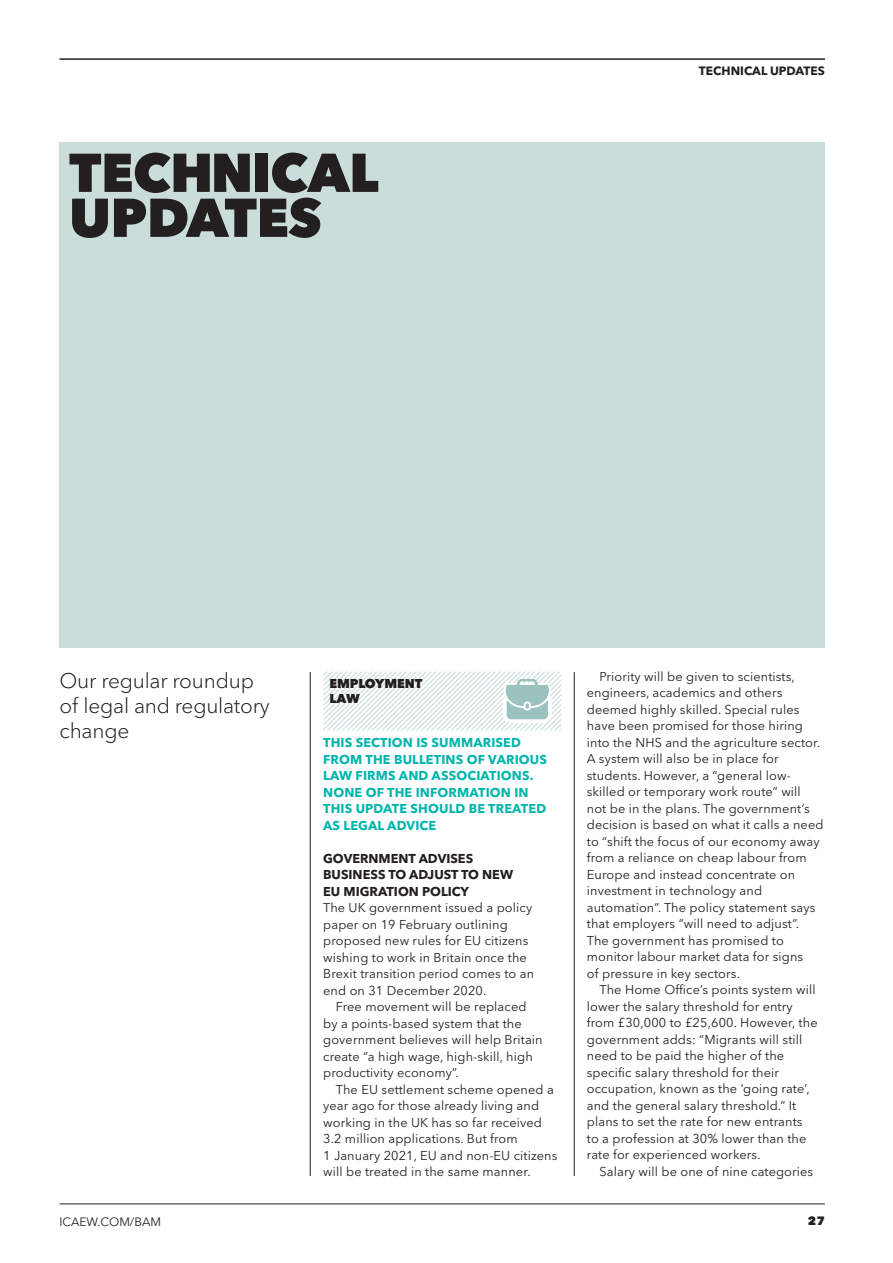
<style>
.page{position:relative;width:893px;height:1263px;background:#fff}
.page>*{position:absolute;margin:0;border:0;box-sizing:border-box;transform-origin:0 0}
.t1{font:800 54px/45px "Avenir Next LT Pro";letter-spacing:-.01em;color:#231f20}
.t2{font:300 21px/24.8px "Avenir Next LT Pro";letter-spacing:-.01em;color:#231f20}
.t3{font:12.75px/16.5px "Avenir Next LT Pro";letter-spacing:.01em;color:#231f20}
.t4{font:700 12.75px/16.5px "Avenir Next LT Pro";letter-spacing:.01em;color:#00b5ad}
.t5{font:700 12.75px/16.5px "Avenir Next LT Pro";color:#231f20}
.t6{font:800 12.75px/15px "Avenir Next LT Pro";letter-spacing:-.01em;color:#231f20}
.t7{font:700 12px "Avenir Next LT Pro";color:#231f20}
.t8{font:12px "Avenir Next LT Pro";color:#231f20}
.t9{font:800 12px "Avenir Next LT Pro";color:#231f20}
</style>
<div class="page">
<hr style="left:60px;top:58px;width:765px;height:2px;background:#231f20">
<hr style="left:60px;top:1203px;width:765px;height:1px;background:#231f20">
<div style="left:60px;top:142px;width:765px;height:506px;background:#cadddb"></div>
<hr style="left:574px;top:672px;width:1px;height:504px;background:#231f20">
<hr style="left:310px;top:672px;width:1px;height:504px;background:#231f20">
<svg style="left:323px;top:671px;width:238px;height:59px"></svg>
<h1 class="t1" style="left:69px;top:154px;width:311px">TECHNICAL<br>UPDATES</h1>
<p class="t7" style="left:699px;top:65px;width:127px">TECHNICAL UPDATES</p>
<h2 class="t2" style="left:60px;top:670px;width:212px">Our regular roundup of legal and regulatory change</h2>
<p class="t6" style="left:330px;top:676px;width:94px">EMPLOYMENT<br>LAW</p>
<p class="t4" style="left:323px;top:735px;width:225px">THIS SECTION IS SUMMARISED<br>FROM THE BULLETINS OF VARIOUS<br>LAW FIRMS AND ASSOCIATIONS.<br>NONE OF THE INFORMATION IN<br>THIS UPDATE SHOULD BE TREATED<br>AS LEGAL ADVICE</p>
<p class="t5" style="left:323px;top:850px;width:191px">GOVERNMENT ADVISES<br>BUSINESS TO ADJUST TO NEW<br>EU MIGRATION POLICY</p>
<p class="t3" style="left:323px;top:900px;width:212px">The UK government issued a policy paper on 19 February outlining proposed new rules for EU citizens wishing to work in Britain once the<br>Brexit transition period comes to an end on 31 December 2020.</p>
<p class="t3" style="left:323px;top:999px;width:221px;text-indent:13px">Free movement will be replaced by a points-based system that the government believes will help Britain create “a high wage, high-skill, high productivity economy”.</p>
<p class="t3" style="left:323px;top:1081px;width:236px;text-indent:13px">The EU settlement scheme opened a year ago for those already living and working in the UK has so far received 3.2 million applications. But from<br>1 January 2021, EU and non-EU citizens will be treated in the same manner.</p>
<p class="t3" style="left:587px;top:669px;width:238px;text-indent:13px">Priority will be given to scientists, engineers, academics and others deemed highly skilled. Special rules have been promised for those hiring into the NHS and the agriculture sector.<br>A system will also be in place for students. However, a “general low&shy;skilled or temporary work route” will<br>not be in the plans. The government’s decision is based on what it calls a need to “shift the focus of our economy away from a reliance on cheap labour from Europe and instead concentrate on investment in technology and automation”. The policy statement says that employers “will need to adjust”.<br>The government has promised to monitor labour market data for signs<br>of pressure in key sectors.</p>
<p class="t3" style="left:587px;top:982px;width:232px;text-indent:13px">The Home Office’s points system will lower the salary threshold for entry from £30,000 to £25,600. However, the government adds: “Migrants will still need to be paid the higher of the specific salary threshold for their occupation, known as the ‘going rate’, and the general salary threshold.” It plans to set the rate for new entrants to a profession at 30% lower than the rate for experienced workers.</p>
<p class="t3" style="left:600px;top:1164px;width:215px">Salary will be one of nine categories</p>
<p class="t8" style="left:60px;top:1215px;width:103px">ICAEW.COM/BAM</p>
<p class="t9" style="left:808px;top:1215px;width:19px">27</p>
</div>
